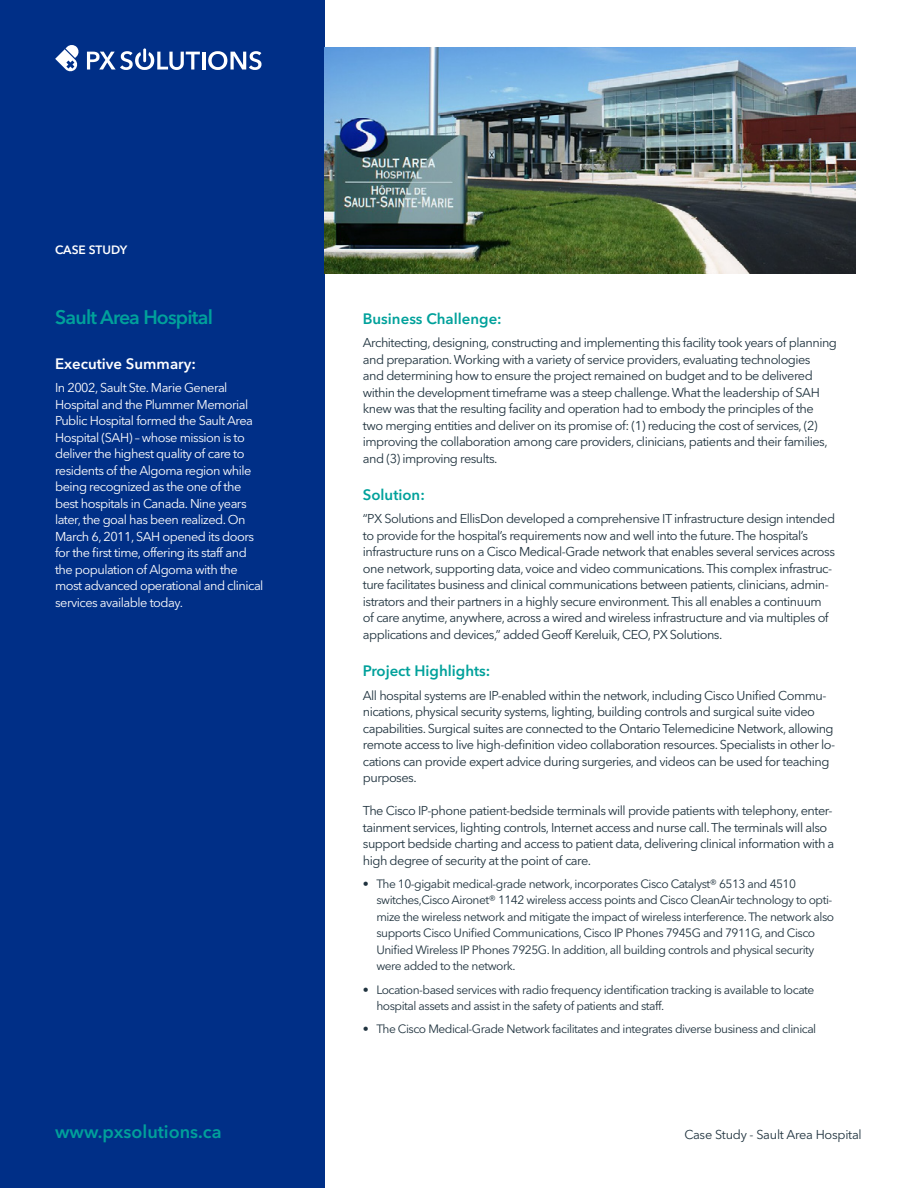
<style>
.page{position:relative;width:918px;height:1188px;background:#fff}
.page>*{position:absolute;margin:0;border:0;box-sizing:border-box;transform-origin:0 0}
.h1{font:600 19.5px "Avenir Next LT Pro";letter-spacing:-.04em;color:#00a19b}
.t1{font:600 18px "Avenir Next LT Pro";color:#00a19b}
.h3{font:600 15px "Avenir Next LT Pro";color:#00a19b}
.h3-2{font:600 15px "Avenir Next LT Pro";color:#fff}
.p{font:12.75px/16.5px "Avenir Next LT Pro";letter-spacing:-.04em;color:#20333f}
.p-2{font:12.75px/16.5px "Avenir Next LT Pro";letter-spacing:-.04em;color:#fff}
.p-3{font:12.75px "Avenir Next LT Pro";letter-spacing:-.02em;color:#20333f}
.t2{font:12px/16.5px "Avenir Next LT Pro";letter-spacing:-.04em;color:#20333f}
.t3{font:600 12px "Avenir Next LT Pro";color:#fff}
</style>
<div class="page">
<div style="left:0;top:0;width:324px;height:1188px;background:#002f87"></div>
<svg style="left:55px;top:45px;width:24px;height:27px"></svg>
<hr style="left:202px;top:52px;width:3px;height:18px;background:#fff">
<svg style="left:208px;top:51px;width:54px;height:19px"></svg>
<svg style="left:87px;top:51px;width:113px;height:19px"></svg>
<hr style="left:143px;top:48px;width:3px;height:14px;background:#fff">
<img style="left:324px;top:48px;width:531px;height:225px">
<p class="t3" style="left:55px;top:243px;width:74px">CASE STUDY</p>
<p class="h1" style="left:55px;top:305px;width:159px">Sault Area Hospital</p>
<p class="h3-2" style="left:55px;top:354px;width:142px">Executive Summary:</p>
<p class="p-2" style="left:55px;top:379px;width:210px">In 2002, Sault Ste. Marie General Hospital and the Plummer Memorial Public Hospital formed the Sault Area Hospital (SAH) – whose mission is to deliver the highest quality of care to residents of the Algoma region while being recognized as the one of the best hospitals in Canada. Nine years later, the goal has been realized. On March 6, 2011, SAH opened its doors for the first time, offering its staff and the population of Algoma with the most advanced operational and clinical services available today.</p>
<h2 class="t1" style="left:55px;top:1121px;width:168px">www.pxsolutions.ca</h2>
<p class="h3" style="left:363px;top:310px;width:140px">Business Challenge:</p>
<p class="p" style="left:363px;top:334px;width:476px">Architecting, designing, constructing and implementing this facility took years of planning and preparation. Working with a variety of service providers, evaluating technologies<br>and determining how to ensure the project remained on budget and to be delivered within the development timeframe was a steep challenge. What the leadership of SAH knew was that the resulting facility and operation had to embody the principles of the two merging entities and deliver on its promise of: (1) reducing the cost of services, (2) improving the collaboration among care providers, clinicians, patients and their families, and (3) improving results.</p>
<p class="h3" style="left:363px;top:486px;width:64px">Solution:</p>
<p class="p" style="left:363px;top:511px;width:474px">“PX Solutions and EllisDon developed a comprehensive IT infrastructure design intended to provide for the hospital’s requirements now and well into the future. The hospital’s infrastructure runs on a Cisco Medical-Grade network that enables several services across one network, supporting data, voice and video communications. This complex infrastruc&shy;ture facilitates business and clinical communications between patients, clinicians, admin&shy;istrators and their partners in a highly secure environment. This all enables a continuum of care anytime, anywhere, across a wired and wireless infrastructure and via multiples of applications and devices,” added Geoff Kereluik, CEO, PX Solutions.</p>
<p class="h3" style="left:363px;top:662px;width:129px">Project Highlights:</p>
<p class="p" style="left:363px;top:687px;width:474px">All hospital systems are IP-enabled within the network, including Cisco Unified Commu&shy;nications, physical security systems, lighting, building controls and surgical suite video capabilities. Surgical suites are connected to the Ontario Telemedicine Network, allowing remote access to live high-definition video collaboration resources. Specialists in other lo&shy;cations can provide expert advice during surgeries, and videos can be used for teaching purposes.</p>
<p class="p" style="left:363px;top:802px;width:473px">The Cisco IP-phone patient-bedside terminals will provide patients with telephony, enter&shy;tainment services, lighting controls, Internet access and nurse call. The terminals will also support bedside charting and access to patient data, delivering clinical information with a high degree of security at the point of care.</p>
<p class="t2" style="left:376px;top:875px;width:459px;text-indent:-14px">• The 10-gigabit medical-grade network, incorporates Cisco Catalyst® 6513 and 4510 switches,Cisco Aironet® 1142 wireless access points and Cisco CleanAir technology to opti&shy;mize the wireless network and mitigate the impact of wireless interference. The network also supports Cisco Unified Communications, Cisco IP Phones 7945G and 7911G, and Cisco Unified Wireless IP Phones 7925G. In addition, all building controls and physical security were added to the network.</p>
<p class="t2" style="left:376px;top:981px;width:439px;text-indent:-14px">• Location-based services with radio frequency identification tracking is available to locate hospital assets and assist in the safety of patients and staff.</p>
<p class="t2" style="left:363px;top:1021px;width:455px">• The Cisco Medical-Grade Network facilitates and integrates diverse business and clinical</p>
<p class="p-3" style="left:684px;top:1127px;width:179px">Case Study - Sault Area Hospital</p>
</div>
